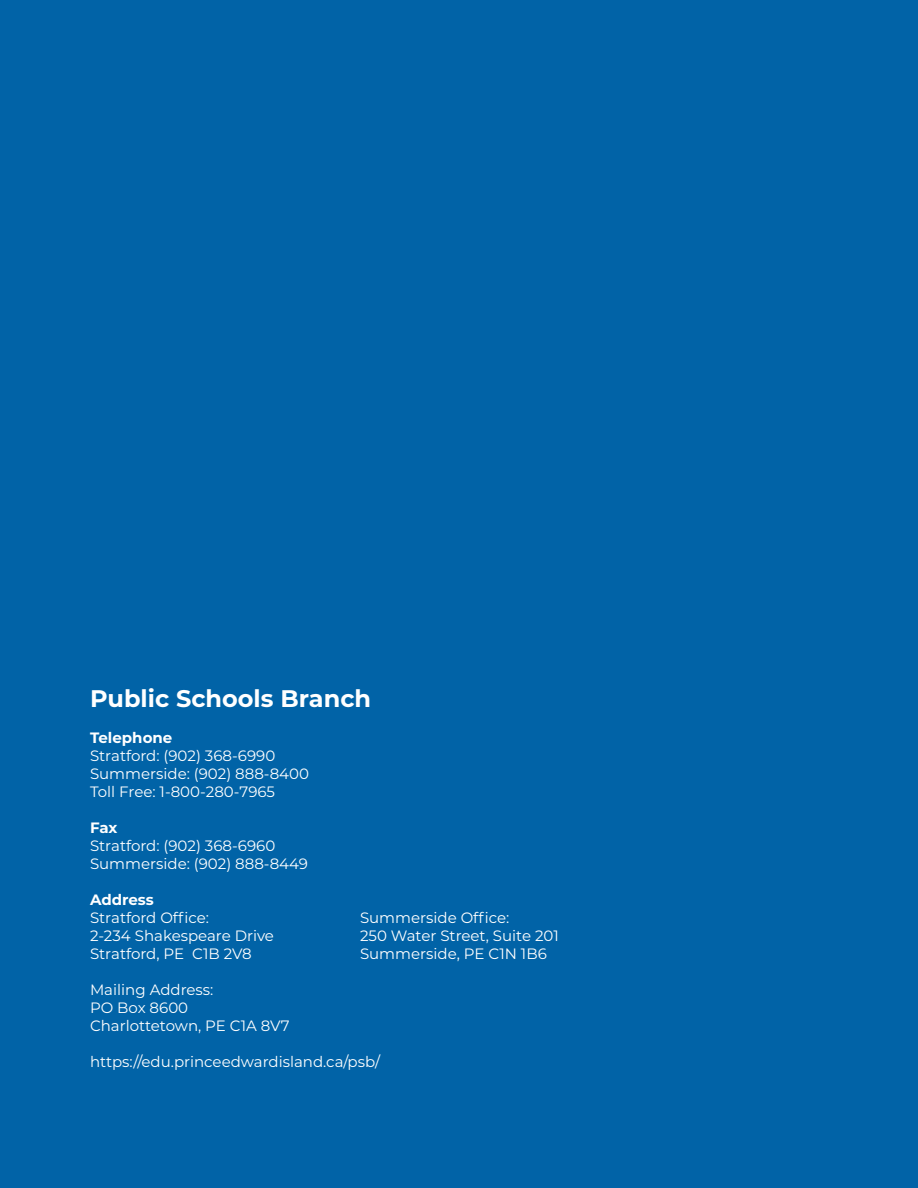
<style>
.page{position:relative;width:918px;height:1188px;background:#0163a7}
.page>*{position:absolute;margin:0;border:0;box-sizing:border-box;transform-origin:0 0}
.Heading_2{font:700 24px "Montserrat";color:#fff}
.Body_text{font:15px "Montserrat";color:#fff}
.Body_text-2{font:700 15px "Montserrat";color:#fff}
</style>
<div class="page">
<p class="Heading_2" style="left:90px;top:681px;width:283px">Public Schools Branch</p>
<p class="Body_text-2" style="left:90px;top:727px;width:84px">Telephone</p>
<p class="Body_text" style="left:90px;top:746px;width:187px">Stratford: (902) 368-6990</p>
<p class="Body_text" style="left:90px;top:764px;width:221px">Summerside: (902) 888-8400</p>
<p class="Body_text" style="left:90px;top:782px;width:187px">Toll Free: 1-800-280-7965</p>
<p class="Body_text-2" style="left:90px;top:817px;width:29px">Fax</p>
<p class="Body_text" style="left:90px;top:836px;width:187px">Stratford: (902) 368-6960</p>
<p class="Body_text" style="left:90px;top:854px;width:220px">Summerside: (902) 888-8449</p>
<p class="Body_text-2" style="left:90px;top:889px;width:65px">Address</p>
<p class="Body_text" style="left:90px;top:908px;width:120px">Stratford Office:</p>
<p class="Body_text" style="left:360px;top:908px;width:151px">Summerside Office:</p>
<p class="Body_text" style="left:90px;top:926px;width:186px">2-234 Shakespeare Drive</p>
<p class="Body_text" style="left:360px;top:926px;width:200px">250 Water Street, Suite 201</p>
<p class="Body_text" style="left:90px;top:944px;width:163px">Stratford, PE C1B 2V8</p>
<p class="Body_text" style="left:360px;top:944px;width:188px">Summerside, PE C1N 1B6</p>
<p class="Body_text" style="left:90px;top:980px;width:125px">Mailing Address:</p>
<p class="Body_text" style="left:90px;top:998px;width:100px">PO Box 8600</p>
<p class="Body_text" style="left:90px;top:1016px;width:201px">Charlottetown, PE C1A 8V7</p>
<p class="Body_text" style="left:90px;top:1052px;width:292px">https://edu.princeedwardisland.ca/psb/</p>
</div>
